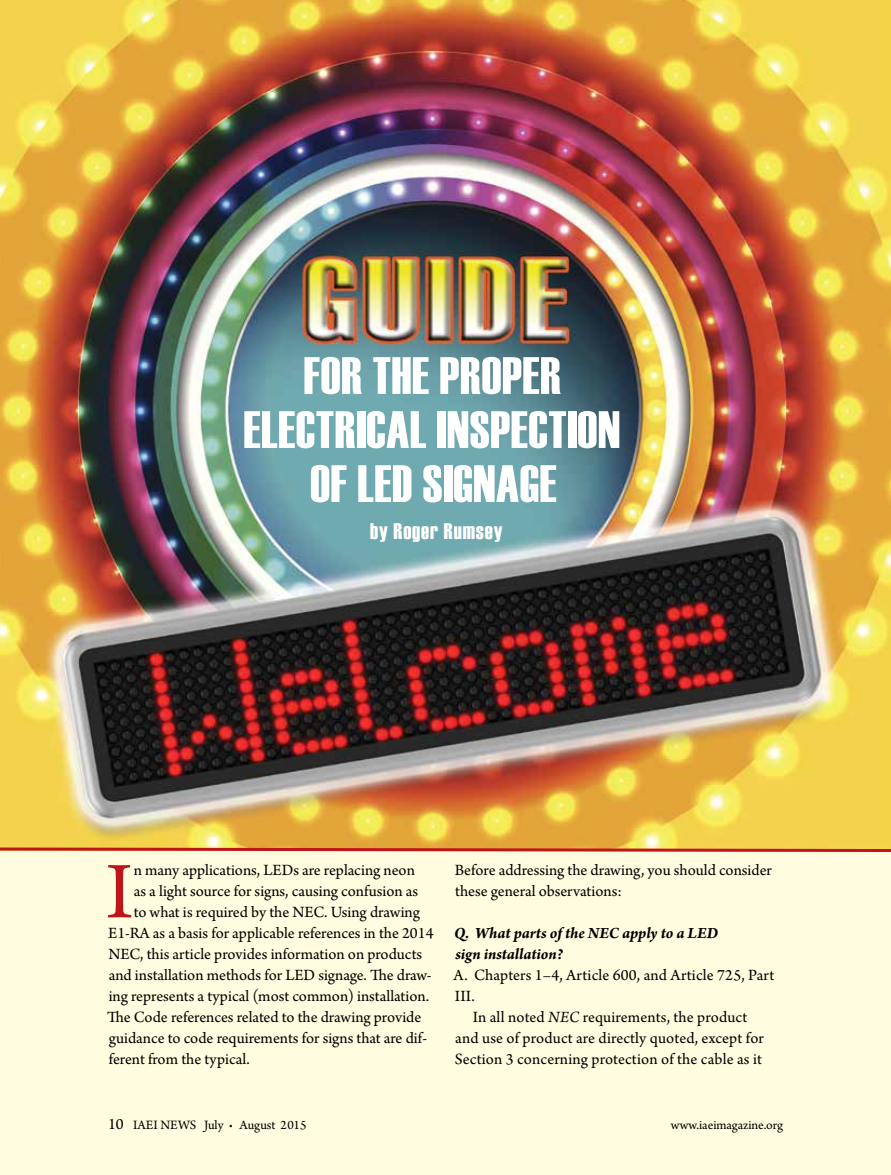
<style>
.page{position:relative;width:891px;height:1175px;background:#fff}
.page>*{position:absolute;margin:0;border:0;box-sizing:border-box;transform-origin:0 0}
.t1{font:84.45px "Arno Pro";color:#be141b}
.t2{font:52.5px/54px "Haettenschweiler";letter-spacing:.01em;color:#fff;text-align:center}
.t3{font:22.5px "Haettenschweiler";letter-spacing:.04em;color:#fff}
.t4{font:16.5px/21px "Arno Pro";color:#000}
.t5{font:italic 700 16.5px/21px "Arno Pro";letter-spacing:-.005em;color:#000}
.t6{font:13.5px "Arno Pro";color:#000}
.s1{font-style:italic}
.s2{font-size:16.5px}
.s3{font-size:21px}
</style>
<div class="page">
<img style="left:0;top:0;width:891px;height:846px">
<svg style="left:0;top:846px;width:891px;height:7px"></svg>
<h2 class="t2" style="left:243px;top:346px;width:378px">FOR THE PROPER<br>ELECTRICAL INSPECTION<br>OF LED SIGNAGE</h2>
<h3 class="t3" style="left:370px;top:518px;width:134px">by Roger Rumsey</h3>
<h1 class="t1" style="left:106px;top:843px;width:29px">I</h1>
<p class="t4" style="left:134px;top:860px;width:283px">n many applications, LEDs are replacing neon</p>
<p class="t4" style="left:134px;top:881px;width:286px">as a light source for signs, causing confusion as</p>
<p class="t4" style="left:134px;top:902px;width:288px">to what is required by the NEC. Using drawing</p>
<p class="t4" style="left:108px;top:923px;width:327px">E1-RA as a basis for applicable references in the 2014</p>
<p class="t4" style="left:108px;top:944px;width:315px">NEC, this article provides information on products</p>
<p class="t4" style="left:109px;top:965px;width:324px">and installation methods for LED signage. The draw-</p>
<p class="t4" style="left:109px;top:986px;width:322px">ing represents a typical (most common) installation.</p>
<p class="t4" style="left:107px;top:1007px;width:316px">The Code references related to the drawing provide</p>
<p class="t4" style="left:109px;top:1028px;width:320px">guidance to code requirements for signs that are dif-</p>
<p class="t4" style="left:109px;top:1049px;width:143px">ferent from the typical.</p>
<p class="t4" style="left:455px;top:860px;width:319px">Before addressing the drawing, you should consider these general observations:</p>
<p class="t5" style="left:454px;top:923px;width:266px">Q. What parts of the NEC apply to a LED sign installation?</p>
<p class="t4" style="left:454px;top:965px;width:322px">A. Chapters 1–4, Article 600, and Article 725, Part</p>
<p class="t4" style="left:455px;top:986px;width:21px">III.</p>
<p class="t4" style="left:473px;top:1007px;width:276px">In all noted <span class="s1">NEC</span> requirements, the product</p>
<p class="t4" style="left:455px;top:1028px;width:310px">and use of product are directly quoted, except for</p>
<p class="t4" style="left:455px;top:1049px;width:309px">Section 3 concerning protection of the cable as it</p>
<p class="t6" style="left:108px;top:1117px;width:200px"><span class="s2">10</span> IAEI NEWS July <span class="s3">.</span> August 2015</p>
<p class="t6" style="left:671px;top:1117px;width:114px">www.iaeimagazine.org</p>
</div>
